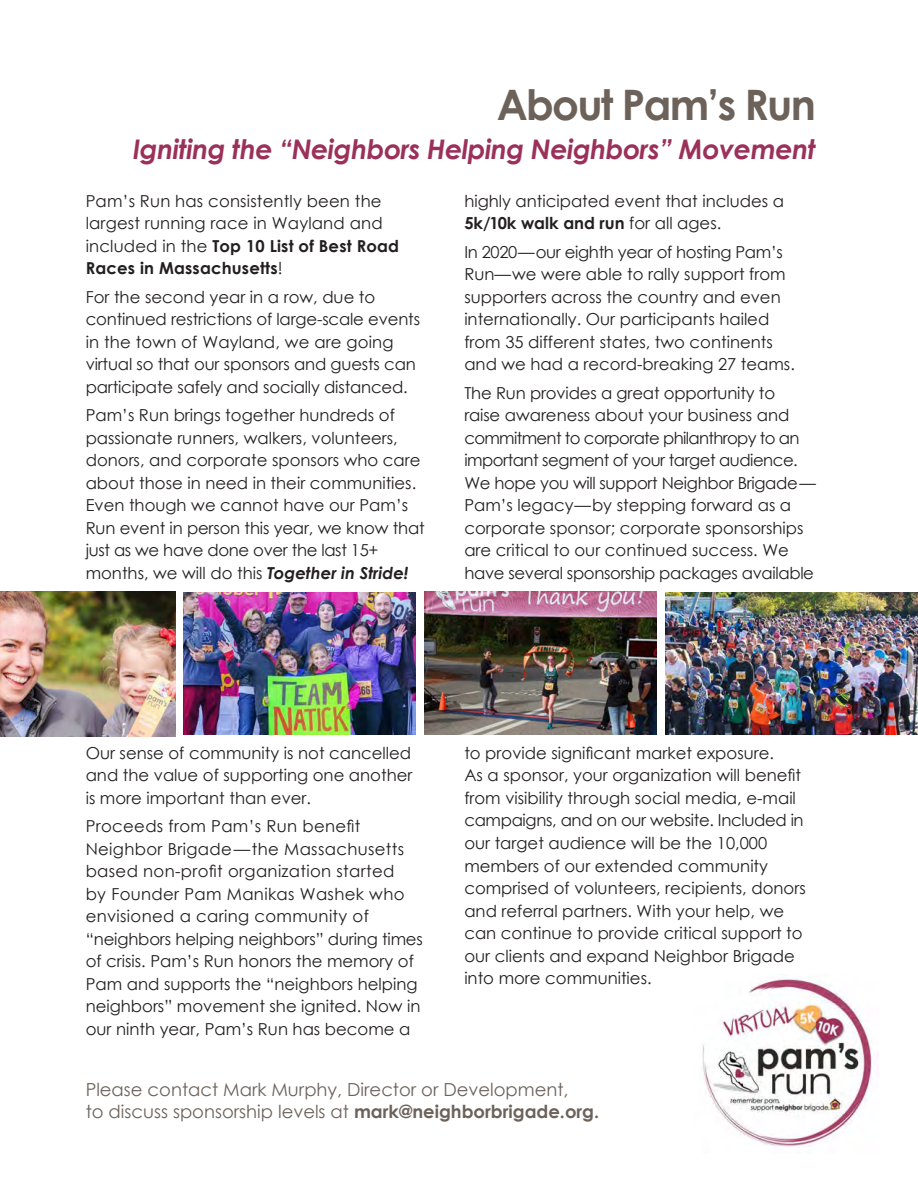
<style>
.page{position:relative;width:918px;height:1188px;background:#fff}
.page>*{position:absolute;margin:0;border:0;box-sizing:border-box;transform-origin:0 0}
.t1{font:700 42px "Century Gothic";letter-spacing:-.04em;color:#6c625a}
.t2{font:italic 700 27px "Century Gothic";letter-spacing:-.02em;color:#9b315a}
.t3{font:18px "Century Gothic";color:#6c625a}
.t4{font:16.5px/22.5px "Century Gothic";color:#231f20}
.t5{font:16.5px/22.5px "Century Gothic";letter-spacing:.02em;color:#231f20}
.t6{font:16.5px/22.5px "Century Gothic";letter-spacing:-.03em;color:#231f20}
.t7{font:16.5px/22.5px "Century Gothic";letter-spacing:-.04em;color:#231f20}
.t8{font:700 16.5px/22.5px "Century Gothic";letter-spacing:.01em;color:#231f20}
.s1{font-weight:400}
.s2{font-weight:700;font-style:italic}
.s3{font-weight:700}
</style>
<div class="page">
<img style="left:702px;top:978px;width:177px;height:169px">
<img style="left:665px;top:592px;width:253px;height:143px">
<img style="left:424px;top:592px;width:233px;height:143px">
<img style="left:184px;top:592px;width:232px;height:143px">
<img style="left:0;top:592px;width:175px;height:144px">
<p class="t1" style="left:497px;top:73px;width:321px">About Pam’s Run</p>
<p class="t2" style="left:133px;top:132px;width:685px">Igniting the “Neighbors Helping Neighbors” Movement</p>
<p class="t4" style="left:86px;top:189px;width:297px">Pam’s Run has consistently been the</p>
<p class="t4" style="left:86px;top:212px;width:298px">largest running race in Wayland and</p>
<p class="t8" style="left:86px;top:234px;width:315px"><span class="s1">included in the</span> Top 10 List of Best Road<br>Races in Massachusetts<span class="s1">!</span></p>
<p class="t4" style="left:86px;top:285px;width:291px">For the second year in a row, due to</p>
<p class="t4" style="left:86px;top:308px;width:336px">continued restrictions of large-scale events in the town of Wayland, we are going</p>
<p class="t4" style="left:86px;top:353px;width:332px">virtual so that our sponsors and guests can</p>
<p class="t4" style="left:86px;top:375px;width:324px">participate safely and socially distanced.</p>
<p class="t4" style="left:86px;top:404px;width:311px">Pam’s Run brings together hundreds of</p>
<p class="t4" style="left:86px;top:426px;width:341px">passionate runners, walkers, volunteers, donors, and corporate sponsors who care about those in need in their communities.<br>Even though we cannot have our Pam’s Run event in person this year, we know that just as we have done over the last 15+</p>
<p class="t4" style="left:86px;top:561px;width:324px">months, we will do this <span class="s2">Together in Stride!</span></p>
<p class="t4" style="left:464px;top:189px;width:321px">highly anticipated event that includes a<br><span class="s3">5k/10k walk and run</span> for all ages.</p>
<p class="t4" style="left:464px;top:240px;width:323px">In 2020—our eighth year of hosting Pam’s Run—we were able to rally support from supporters across the country and even internationally. Our participants hailed</p>
<p class="t4" style="left:464px;top:330px;width:310px">from 35 different states, two continents</p>
<p class="t4" style="left:464px;top:353px;width:332px">and we had a record-breaking 27 teams.</p>
<p class="t4" style="left:464px;top:381px;width:312px">The Run provides a great opportunity to</p>
<p class="t7" style="left:464px;top:404px;width:337px">raise awareness about your business and commitment to corporate philanthropy to an</p>
<p class="t6" style="left:464px;top:449px;width:353px">important segment of your target audience.<br>We hope you will support Neighbor Brigade—</p>
<p class="t4" style="left:464px;top:494px;width:351px">Pam’s legacy—by stepping forward as a corporate sponsor; corporate sponsorships are critical to our continued success. We have several sponsorship packages available</p>
<p class="t4" style="left:86px;top:741px;width:328px;text-align:justify">Our sense of community is not cancelled and the value of supporting one another is more important than ever.</p>
<p class="t5" style="left:86px;top:815px;width:276px">Proceeds from Pam’s Run benefit</p>
<p class="t5" style="left:86px;top:837px;width:320px">Neighbor Brigade—the Massachusetts based non-profit organization started</p>
<p class="t5" style="left:86px;top:882px;width:320px">by Founder Pam Manikas Washek who</p>
<p class="t5" style="left:86px;top:905px;width:285px">envisioned a caring community of</p>
<p class="t4" style="left:86px;top:927px;width:339px">“neighbors helping neighbors” during times of crisis. Pam’s Run honors the memory of Pam and supports the “neighbors helping neighbors” movement she ignited. Now in our ninth year, Pam’s Run has become a</p>
<p class="t4" style="left:464px;top:742px;width:311px">to provide significant market exposure.</p>
<p class="t4" style="left:464px;top:764px;width:341px">As a sponsor, your organization will benefit from visibility through social media, e-mail campaigns, and on our website. Included in</p>
<p class="t4" style="left:464px;top:832px;width:305px">our target audience will be the 10,000 members of our extended community</p>
<p class="t4" style="left:464px;top:877px;width:343px">comprised of volunteers, recipients, donors and referral partners. With your help, we can continue to provide critical support to our clients and expand Neighbor Brigade into more communities.</p>
<p class="t3" style="left:86px;top:1077px;width:484px">Please contact Mark Murphy, Director or Development,</p>
<p class="t3" style="left:86px;top:1099px;width:515px">to discuss sponsorship levels at <span class="s3">mark@neighborbrigade.org.</span></p>
</div>
